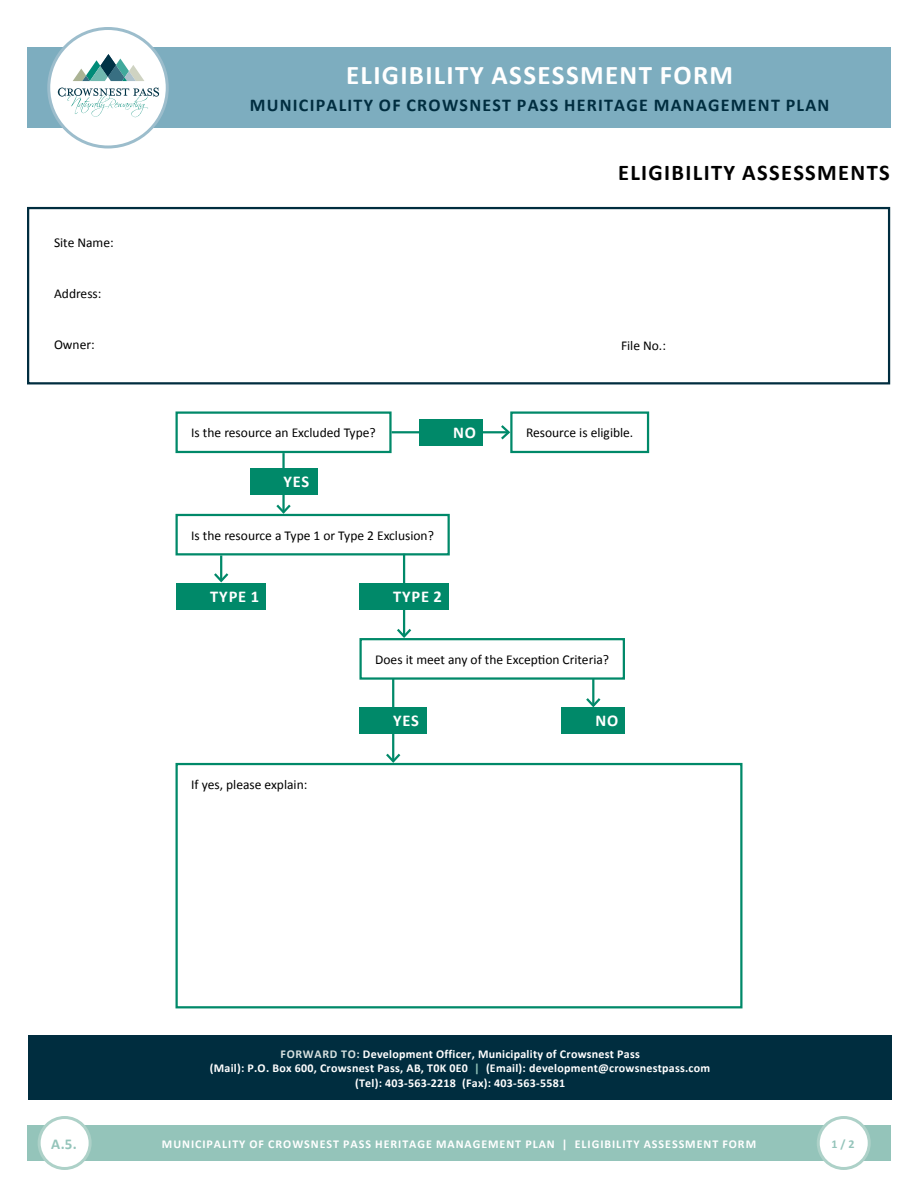
<style>
.page{position:relative;width:918px;height:1188px;background:#fff}
.page>*{position:absolute;margin:0;border:0;box-sizing:border-box;transform-origin:0 0}
.t1{font:700 27px "Calibri";letter-spacing:.05em;color:#fff}
.t2{font:700 22.5px "Calibri";letter-spacing:.06em;color:#000}
.t3{font:700 18px "Calibri";letter-spacing:.07em;color:#002d3f}
.t4{font:700 16.5px "Calibri";letter-spacing:.05em;color:#fff}
.t5{font:700 15px "Calibri";color:#94c4ba}
.t6{font:13.5px "Calibri";color:#000}
.t7{font:700 12px/14.4px "Calibri";letter-spacing:.02em;color:#fff;text-align:center}
.t8{font:700 12px "Calibri";letter-spacing:.08em;color:#fff}
.t9{font:700 12px "Calibri";color:#94c4ba}
.s1{color:#d7e1e0}
.s2{color:#94c4ba}
</style>
<div class="page">
<div style="left:27px;top:47px;width:863px;height:81px;background:#7dadbf"></div>
<div style="left:49px;top:28px;width:118px;height:119px;background:#fff;border-radius:50%"></div>
<div style="left:47px;top:27px;width:122px;height:121px;border:3px solid #9cbdcc;border-radius:50%"></div>
<svg style="left:73px;top:54px;width:71px;height:27px"></svg>
<svg style="left:58px;top:88px;width:101px;height:29px"></svg>
<div style="left:27px;top:207px;width:863px;height:177px;border:2px solid #002d3f"></div>
<div style="left:27px;top:1125px;width:864px;height:36px;background:#94c4ba"></div>
<div style="left:818px;top:1118px;width:51px;height:50px;background:#fff;border-radius:50%"></div>
<div style="left:817px;top:1116px;width:54px;height:54px;border:3px solid #add1c8;border-radius:50%"></div>
<div style="left:28px;top:1035px;width:864px;height:65px;background:#002d3f"></div>
<div style="left:176px;top:763px;width:566px;height:245px;border:2px solid #008969"></div>
<div style="left:176px;top:411px;width:216px;height:42px;border:2px solid #008969"></div>
<hr style="left:282px;top:453px;width:3px;height:59px;background:#008969">
<svg style="left:274px;top:502px;width:19px;height:12px"></svg>
<hr style="left:392px;top:431px;width:117px;height:2px;background:#008969">
<svg style="left:499px;top:425px;width:11px;height:15px"></svg>
<div style="left:510px;top:411px;width:139px;height:42px;border:2px solid #008969"></div>
<div style="left:176px;top:514px;width:274px;height:41px;border:2px solid #008969"></div>
<hr style="left:220px;top:555px;width:2px;height:26px;background:#008969">
<svg style="left:214px;top:571px;width:15px;height:12px"></svg>
<div style="left:177px;top:583px;width:89px;height:27px;background:#008969"></div>
<hr style="left:403px;top:554px;width:2px;height:82px;background:#008969">
<svg style="left:397px;top:626px;width:15px;height:12px"></svg>
<div style="left:359px;top:638px;width:266px;height:42px;border:2px solid #008969"></div>
<hr style="left:392px;top:678px;width:2px;height:83px;background:#008969">
<svg style="left:384px;top:751px;width:19px;height:14px"></svg>
<hr style="left:592px;top:678px;width:2px;height:28px;background:#008969">
<svg style="left:586px;top:696px;width:15px;height:11px"></svg>
<div style="left:359px;top:583px;width:90px;height:27px;background:#008969"></div>
<div style="left:250px;top:468px;width:67px;height:27px;background:#008969"></div>
<div style="left:359px;top:707px;width:68px;height:27px;background:#008969"></div>
<div style="left:562px;top:707px;width:63px;height:27px;background:#008969"></div>
<div style="left:419px;top:419px;width:64px;height:27px;background:#008969"></div>
<div style="left:39px;top:1118px;width:51px;height:50px;background:#fff;border-radius:50%"></div>
<div style="left:38px;top:1116px;width:54px;height:54px;border:3px solid #add1c8;border-radius:50%"></div>
<p class="t6" style="left:54px;top:234px;width:61px">Site Name:</p>
<p class="t6" style="left:54px;top:285px;width:49px">Address:</p>
<p class="t6" style="left:54px;top:336px;width:42px">Owner:</p>
<h1 class="t1" style="left:346px;top:58px;width:389px">ELIGIBILITY ASSESSMENT FORM</h1>
<h3 class="t3" style="left:250px;top:94px;width:581px">MUNICIPALITY OF CROWSNEST PASS HERITAGE MANAGEMENT PLAN</h3>
<h2 class="t2" style="left:618px;top:158px;width:273px">ELIGIBILITY ASSESSMENTS</h2>
<p class="t6" style="left:621px;top:337px;width:47px">File No.:</p>
<h3 class="t4" style="left:453px;top:422px;width:24px">NO</h3>
<p class="t6" style="left:191px;top:424px;width:186px">Is the resource an Excluded Type?</p>
<p class="t6" style="left:526px;top:424px;width:109px">Resource is eligible.</p>
<h3 class="t4" style="left:284px;top:471px;width:27px">YES</h3>
<p class="t6" style="left:191px;top:527px;width:244px">Is the resource a Type 1 or Type 2 Exclusion?</p>
<h3 class="t4" style="left:210px;top:586px;width:50px">TYPE 1</h3>
<p class="t6" style="left:191px;top:776px;width:118px">If yes, please explain:</p>
<h3 class="t4" style="left:393px;top:586px;width:50px">TYPE 2</h3>
<p class="t6" style="left:375px;top:651px;width:236px">Does it meet any of the Exception Criteria?</p>
<h3 class="t4" style="left:393px;top:710px;width:27px">YES</h3>
<h3 class="t4" style="left:595px;top:710px;width:24px">NO</h3>
<p class="t5" style="left:51px;top:1134px;width:27px">A.5.</p>
<p class="t7" style="left:210px;top:1047px;width:502px"><span class="s1">FORWARD TO:</span> Development Officer, Municipality of Crowsnest Pass<br>(Mail): P.O. Box 600, Crowsnest Pass, AB, T0K 0E0 <span class="s2">|</span> (Email): development@crowsnestpass.com (Tel): 403-563-2218 (Fax): 403-563-5581</p>
<p class="t8" style="left:162px;top:1136px;width:596px">MUNICIPALITY OF CROWSNEST PASS HERITAGE MANAGEMENT PLAN | ELIGIBILITY ASSESSMENT FORM</p>
<p class="t9" style="left:831px;top:1136px;width:25px">1 / 2</p>
</div>
